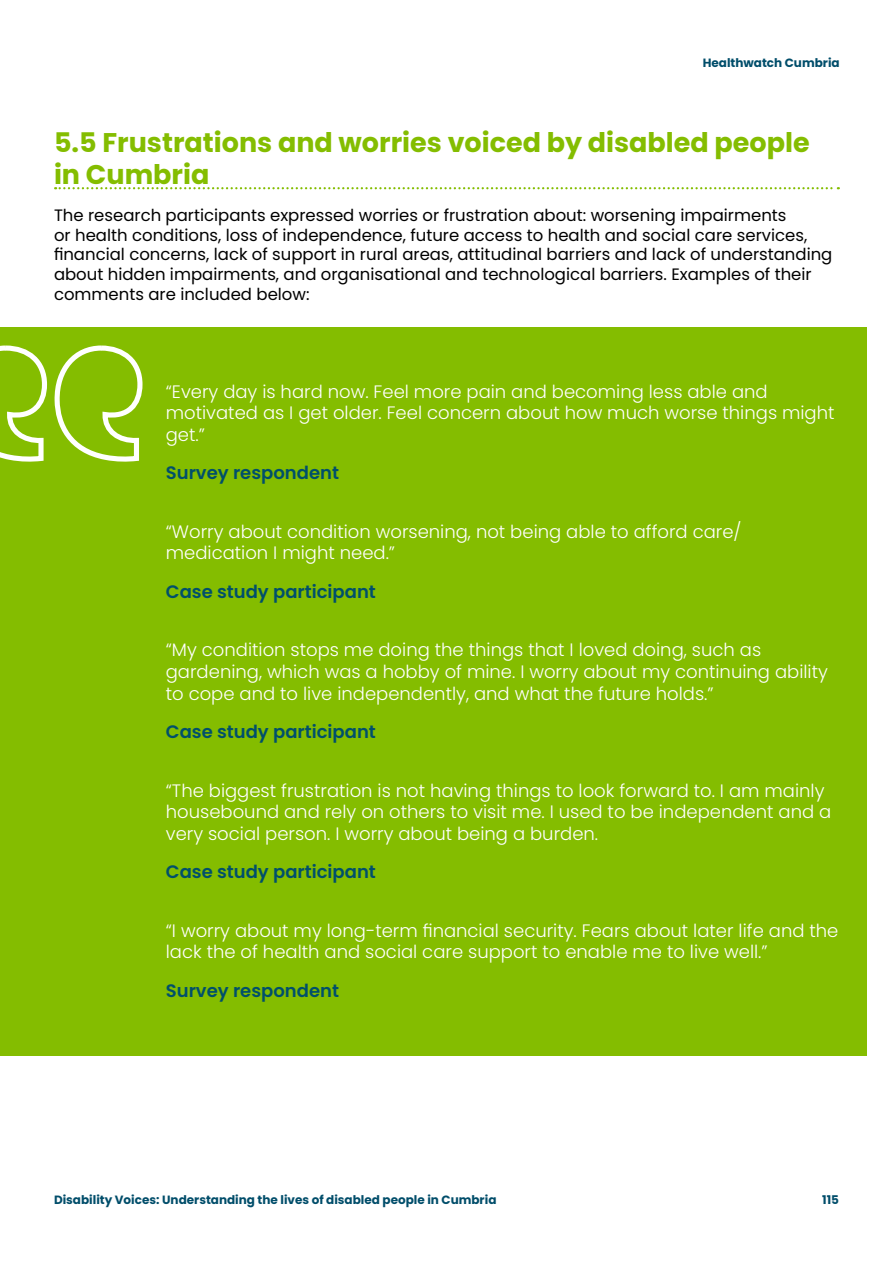
<style>
.page{position:relative;width:893px;height:1263px;background:#fff}
.page>*{position:absolute;margin:0;border:0;box-sizing:border-box;transform-origin:0 0}
.t1{font:700 27px/32.4px "Poppins";color:#84bd00}
.t2{font:300 18px/21.6px "Poppins";color:#fff}
.t3{font:600 18px "Poppins";color:#004f6b}
.t4{font:16.5px/19.8px "Poppins";color:#000}
.t5{font:700 12px "Poppins";color:#004d6a}
</style>
<div class="page">
<div style="left:0;top:327px;width:866px;height:729px;background:#84bd00"></div>
<svg style="left:0;top:345px;width:143px;height:117px"></svg>
<svg style="left:55px;top:187px;width:784px;height:2px"></svg>
<p class="t5" style="left:703px;top:55px;width:139px">Healthwatch Cumbria</p>
<h1 class="t1" style="left:54px;top:126px;width:757px">5.5 Frustrations and worries voiced by disabled people in Cumbria</h1>
<p class="t4" style="left:54px;top:205px;width:780px">The research participants expressed worries or frustration about: worsening impairments<br>or health conditions, loss of independence, future access to health and social care services, financial concerns, lack of support in rural areas, attitudinal barriers and lack of understanding about hidden impairments, and organisational and technological barriers. Examples of their comments are included below:</p>
<p class="t2" style="left:166px;top:381px;width:670px">“Every day is hard now. Feel more pain and becoming less able and motivated as I get older. Feel concern about how much worse things might get.”</p>
<p class="t3" style="left:166px;top:463px;width:175px">Survey respondent</p>
<p class="t2" style="left:166px;top:521px;width:577px">“Worry about condition worsening, not being able to afford care/ medication I might need.”</p>
<p class="t3" style="left:166px;top:581px;width:212px">Case study participant</p>
<p class="t2" style="left:166px;top:639px;width:664px">“My condition stops me doing the things that I loved doing, such as gardening, which was a hobby of mine. I worry about my continuing ability to cope and to live independently, and what the future holds.”</p>
<p class="t3" style="left:166px;top:721px;width:212px">Case study participant</p>
<p class="t2" style="left:166px;top:780px;width:667px">“The biggest frustration is not having things to look forward to. I am mainly housebound and rely on others to visit me. I used to be independent and a very social person. I worry about being a burden.</p>
<p class="t3" style="left:166px;top:862px;width:212px">Case study participant</p>
<p class="t2" style="left:166px;top:920px;width:674px">“I worry about my long-term financial security. Fears about later life and the lack the of health and social care support to enable me to live well.”</p>
<p class="t3" style="left:166px;top:980px;width:175px">Survey respondent</p>
<p class="t5" style="left:54px;top:1192px;width:444px">Disability Voices: Understanding the lives of disabled people in Cumbria</p>
<p class="t5" style="left:822px;top:1192px;width:18px">115</p>
</div>
